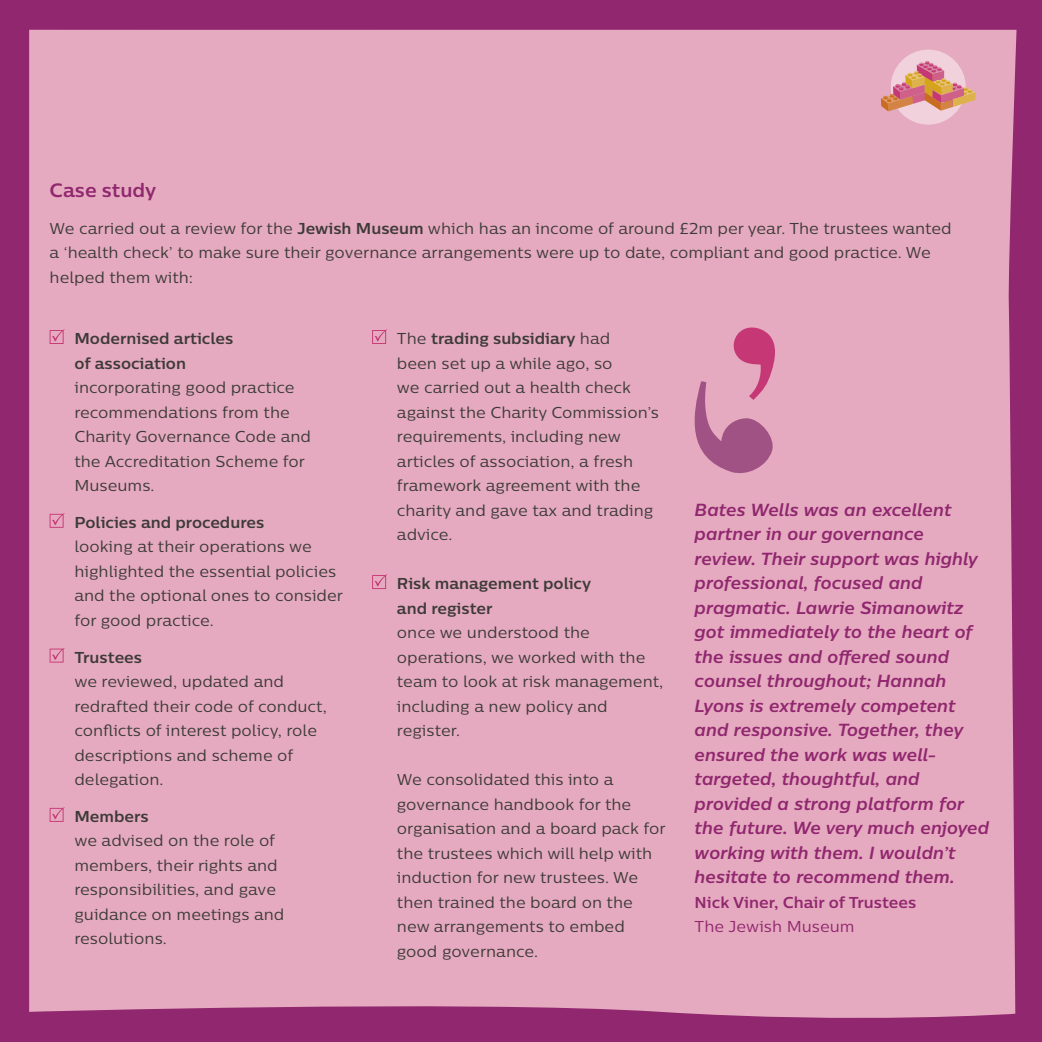
<style>
.page{position:relative;width:1042px;height:1042px;background:#90276f}
.page>*{position:absolute;margin:0;border:0;box-sizing:border-box;transform-origin:0 0}
.t1{font:700 19.25px "Centrale Sans";color:#90276f}
.t2{font:italic 700 17.5px/24.5px "Centrale Sans";color:#90276f}
.t3{font:15.75px/24.5px "Centrale Sans";color:#3d3a39}
.t4{font:700 15.75px/24.5px "Centrale Sans";color:#3d3a39}
.t5{font:700 15.75px "Centrale Sans";color:#90276f}
.t6{font:15.75px "Centrale Sans";color:#90276f}
.s1{font-weight:700}
</style>
<div class="page">
<div style="left:29px;top:30px;width:987px;height:988px;background:#e5aabf"></div>
<svg style="left:50px;top:329px;width:15px;height:15px"></svg>
<svg style="left:50px;top:513px;width:15px;height:15px"></svg>
<svg style="left:50px;top:648px;width:15px;height:14px"></svg>
<svg style="left:50px;top:807px;width:15px;height:15px"></svg>
<svg style="left:372px;top:329px;width:15px;height:15px"></svg>
<svg style="left:372px;top:574px;width:15px;height:15px"></svg>
<svg style="left:686px;top:324px;width:92px;height:153px;background:#d088a8"></svg>
<div style="left:891px;top:50px;width:75px;height:75px;background:#f1d2dc;border-radius:50%"></div>
<svg style="left:881px;top:61px;width:94px;height:50px"></svg>
<p class="t1" style="left:50px;top:178px;width:108px">Case study</p>
<p class="t3" style="left:50px;top:216px;width:903px">We carried out a review for the <span class="s1">Jewish Museum</span> which has an income of around £2m per year. The trustees wanted a ‘health check’ to make sure their governance arrangements were up to date, compliant and good practice. We helped them with:</p>
<p class="t4" style="left:74px;top:326px;width:160px">Modernised articles of association</p>
<p class="t3" style="left:74px;top:375px;width:238px">incorporating good practice recommendations from the<br>Charity Governance Code and the Accreditation Scheme for<br>Museums.</p>
<p class="t4" style="left:74px;top:510px;width:191px">Policies and procedures</p>
<p class="t3" style="left:74px;top:534px;width:270px">looking at their operations we highlighted the essential policies and the optional ones to consider for good practice.</p>
<p class="t4" style="left:74px;top:644px;width:69px">Trustees</p>
<p class="t3" style="left:74px;top:669px;width:254px">we reviewed, updated and redrafted their code of conduct, conflicts of interest policy, role descriptions and scheme of delegation.</p>
<p class="t4" style="left:74px;top:804px;width:76px">Members</p>
<p class="t3" style="left:74px;top:828px;width:211px">we advised on the role of members, their rights and responsibilities, and gave guidance on meetings and resolutions.</p>
<p class="t3" style="left:397px;top:326px;width:263px">The <span class="s1">trading subsidiary</span> had<br>been set up a while ago, so<br>we carried out a health check against the Charity Commission’s requirements, including new articles of association, a fresh framework agreement with the charity and gave tax and trading advice.</p>
<p class="t4" style="left:397px;top:571px;width:196px">Risk management policy and register</p>
<p class="t3" style="left:397px;top:620px;width:268px">once we understood the operations, we worked with the team to look at risk management, including a new policy and register.</p>
<p class="t3" style="left:397px;top:767px;width:270px">We consolidated this into a governance handbook for the organisation and a board pack for the trustees which will help with induction for new trustees. We then trained the board on the new arrangements to embed good governance.</p>
<p class="t2" style="left:694px;top:497px;width:296px">Bates Wells was an excellent partner in our governance review. Their support was highly professional, focused and pragmatic. Lawrie Simanowitz got immediately to the heart of the issues and offered sound counsel throughout; Hannah<br>Lyons is extremely competent and responsive. Together, they ensured the work was well&shy;targeted, thoughtful, and provided a strong platform for the future. We very much enjoyed working with them. I wouldn’t hesitate to recommend them.</p>
<p class="t5" style="left:694px;top:892px;width:223px">Nick Viner, Chair of Trustees</p>
<p class="t6" style="left:694px;top:917px;width:162px">The Jewish Museum</p>
</div>
